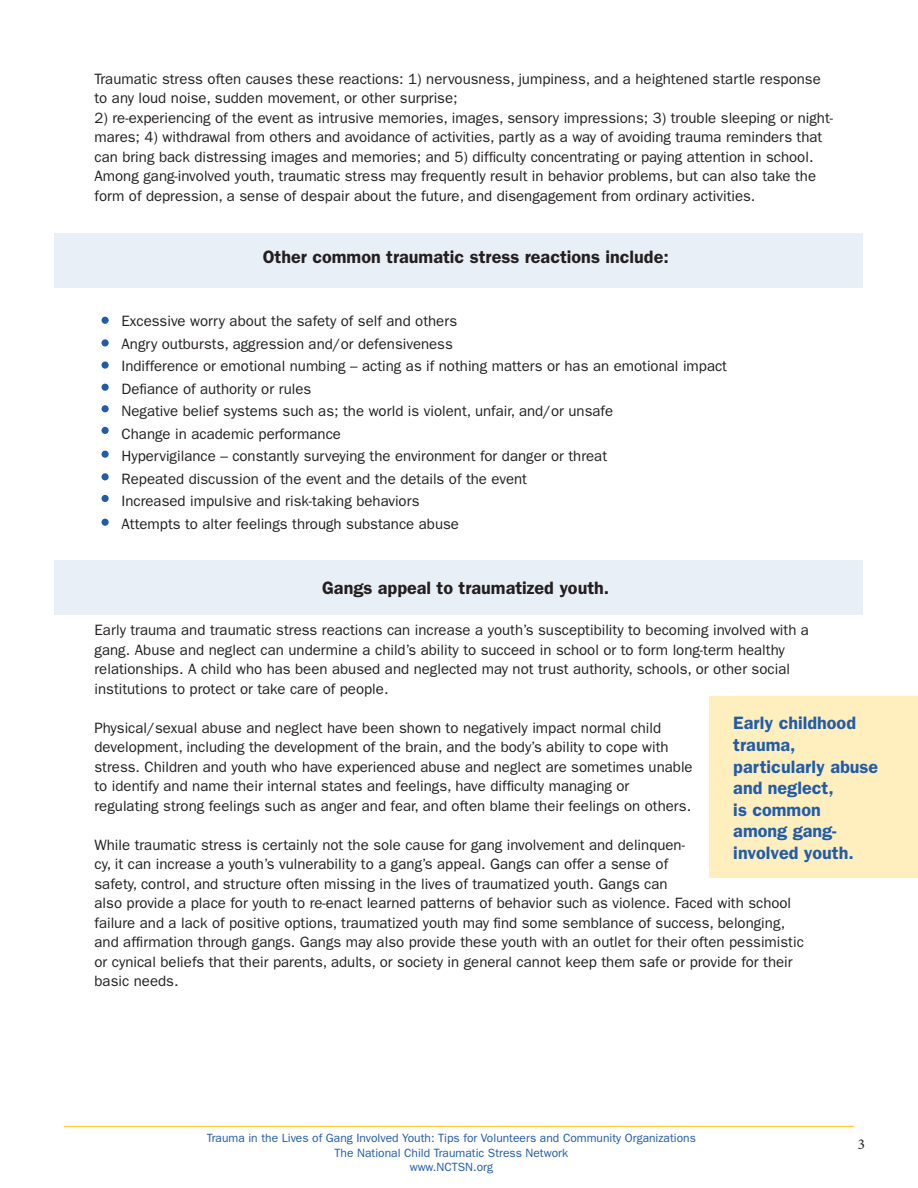
<style>
.page{position:relative;width:918px;height:1188px;background:#fff}
.page>*{position:absolute;margin:0;border:0;box-sizing:border-box;transform-origin:0 0}
.t1{font:600 18px "ITC Franklin Gothic Std";color:#205caa}
.t2{font:600 18px "ITC Franklin Gothic Std";color:#231f20}
.t3{font:15px/19.5px "ITC Franklin Gothic Std";color:#231f20}
.t4{font:15px "Minion Pro";color:#231f20}
.t5{font:12px/14.4px "ITC Franklin Gothic Std";color:#205caa;text-align:center}
</style>
<div class="page">
<hr style="left:64px;top:1126px;width:790px;height:1px;background:#ffc727">
<div style="left:710px;top:697px;width:208px;height:181px;background:#ffeebe"></div>
<div style="left:54px;top:233px;width:808px;height:55px;background:#e9eff7"></div>
<div style="left:54px;top:561px;width:808px;height:54px;background:#e9eff7"></div>
<div style="left:102px;top:317px;width:7px;height:7px;background:#205caa;border-radius:50%"></div>
<div style="left:102px;top:339px;width:7px;height:7px;background:#205caa;border-radius:50%"></div>
<div style="left:102px;top:362px;width:7px;height:7px;background:#205caa;border-radius:50%"></div>
<div style="left:102px;top:384px;width:7px;height:7px;background:#205caa;border-radius:50%"></div>
<div style="left:102px;top:405px;width:7px;height:7px;background:#205caa;border-radius:50%"></div>
<div style="left:102px;top:427px;width:7px;height:7px;background:#205caa;border-radius:50%"></div>
<div style="left:102px;top:451px;width:7px;height:7px;background:#205caa;border-radius:50%"></div>
<div style="left:102px;top:473px;width:7px;height:7px;background:#205caa;border-radius:50%"></div>
<div style="left:102px;top:495px;width:7px;height:7px;background:#205caa;border-radius:50%"></div>
<div style="left:102px;top:519px;width:7px;height:7px;background:#205caa;border-radius:50%"></div>
<p class="t3" style="left:94px;top:69px;width:728px">Traumatic stress often causes these reactions: 1) nervousness, jumpiness, and a heightened startle response to any loud noise, sudden movement, or other surprise;</p>
<p class="t3" style="left:94px;top:108px;width:740px">2) re-experiencing of the event as intrusive memories, images, sensory impressions; 3) trouble sleeping or night&shy;mares; 4) withdrawal from others and avoidance of activities, partly as a way of avoiding trauma reminders that can bring back distressing images and memories; and 5) difficulty concentrating or paying attention in school.<br>Among gang-involved youth, traumatic stress may frequently result in behavior problems, but can also take the form of depression, a sense of despair about the future, and disengagement from ordinary activities.</p>
<p class="t2" style="left:263px;top:247px;width:408px">Other common traumatic stress reactions include:</p>
<p class="t3" style="left:122px;top:311px;width:337px">Excessive worry about the safety of self and others</p>
<p class="t3" style="left:122px;top:334px;width:333px">Angry outbursts, aggression and/or defensiveness</p>
<p class="t3" style="left:122px;top:356px;width:607px">Indifference or emotional numbing – acting as if nothing matters or has an emotional impact</p>
<p class="t3" style="left:122px;top:379px;width:191px">Defiance of authority or rules</p>
<p class="t3" style="left:122px;top:401px;width:493px">Negative belief systems such as; the world is violent, unfair, and/or unsafe</p>
<p class="t3" style="left:122px;top:424px;width:221px">Change in academic performance</p>
<p class="t3" style="left:122px;top:446px;width:487px">Hypervigilance – constantly surveying the environment for danger or threat</p>
<p class="t3" style="left:122px;top:469px;width:407px">Repeated discussion of the event and the details of the event</p>
<p class="t3" style="left:122px;top:491px;width:300px">Increased impulsive and risk-taking behaviors</p>
<p class="t3" style="left:122px;top:514px;width:339px">Attempts to alter feelings through substance abuse</p>
<p class="t2" style="left:322px;top:578px;width:289px">Gangs appeal to traumatized youth.</p>
<p class="t3" style="left:94px;top:621px;width:716px">Early trauma and traumatic stress reactions can increase a youth’s susceptibility to becoming involved with a gang. Abuse and neglect can undermine a child’s ability to succeed in school or to form long-term healthy</p>
<p class="t3" style="left:94px;top:660px;width:697px">relationships. A child who has been abused and neglected may not trust authority, schools, or other social</p>
<p class="t3" style="left:94px;top:679px;width:295px">institutions to protect or take care of people.</p>
<p class="t3" style="left:94px;top:718px;width:600px">Physical/sexual abuse and neglect have been shown to negatively impact normal child development, including the development of the brain, and the body’s ability to cope with stress. Children and youth who have experienced abuse and neglect are sometimes unable to identify and name their internal states and feelings, have difficulty managing or</p>
<p class="t3" style="left:94px;top:796px;width:598px">regulating strong feelings such as anger and fear, and often blame their feelings on others.</p>
<p class="t3" style="left:94px;top:835px;width:698px">While traumatic stress is certainly not the sole cause for gang involvement and delinquen-<br>cy, it can increase a youth’s vulnerability to a gang’s appeal. Gangs can offer a sense of<br>safety, control, and structure often missing in the lives of traumatized youth. Gangs can<br>also provide a place for youth to re-enact learned patterns of behavior such as violence. Faced with school</p>
<p class="t3" style="left:94px;top:913px;width:692px">failure and a lack of positive options, traumatized youth may find some semblance of success, belonging,</p>
<p class="t3" style="left:94px;top:933px;width:711px">and affirmation through gangs. Gangs may also provide these youth with an outlet for their often pessimistic</p>
<p class="t3" style="left:94px;top:952px;width:700px">or cynical beliefs that their parents, adults, or society in general cannot keep them safe or provide for their</p>
<p class="t3" style="left:94px;top:972px;width:85px">basic needs.</p>
<p class="t1" style="left:733px;top:713px;width:124px">Early childhood</p>
<p class="t1" style="left:733px;top:734px;width:64px">trauma,</p>
<p class="t1" style="left:733px;top:756px;width:146px">particularly abuse</p>
<p class="t1" style="left:733px;top:777px;width:102px">and neglect,</p>
<p class="t1" style="left:733px;top:799px;width:89px">is common</p>
<p class="t1" style="left:733px;top:821px;width:105px">among gang-</p>
<p class="t1" style="left:733px;top:842px;width:122px">involved youth.</p>
<p class="t5" style="left:207px;top:1131px;width:491px">Trauma in the Lives of Gang Involved Youth: Tips for Volunteers and Community Organizations<br>The National Child Traumatic Stress Network<br>www.NCTSN.org</p>
<p class="t4" style="left:858px;top:1135px;width:9px">3</p>
</div>
